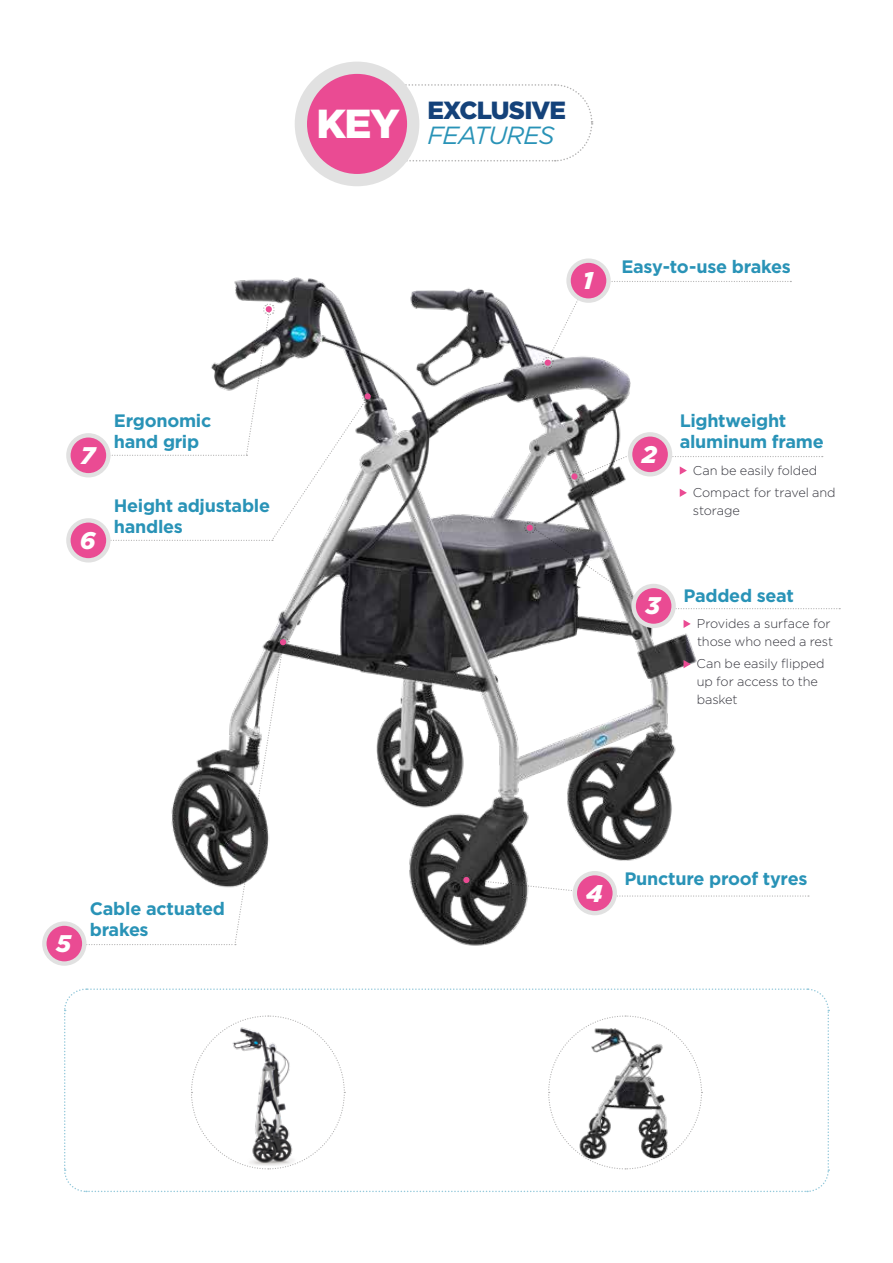
<style>
.page{position:relative;width:893px;height:1263px;background:#fff}
.page>*{position:absolute;margin:0;border:0;box-sizing:border-box;transform-origin:0 0}
.t1{font:900 40.5px "Gotham";color:#fff}
.t2{font:900 24.75px "Gotham";letter-spacing:-.035em;color:#14427a}
.t3{font:italic 24.75px "Gotham";letter-spacing:-.04em;color:#2993b7}
.t4{font:italic 900 24px "Gotham";color:#fff}
.t5{font:700 18px/21.6px "Gotham";letter-spacing:-.015em;color:#2993b7}
.t6{font:300 12.75px/18px "Gotham";letter-spacing:-.005em;color:#35353d}
</style>
<div class="page">
<img style="left:234px;top:263px;width:519px;height:683px">
<svg style="left:684px;top:620px;width:7px;height:8px"></svg>
<svg style="left:684px;top:660px;width:7px;height:8px"></svg>
<svg style="left:676px;top:608px;width:164px;height:1px"></svg>
<svg style="left:611px;top:281px;width:180px;height:1px"></svg>
<svg style="left:524px;top:522px;width:119px;height:82px"></svg>
<svg style="left:541px;top:281px;width:47px;height:88px"></svg>
<div style="left:634px;top:586px;width:40px;height:40px;background:#ea4b93;border-radius:50%"></div>
<div style="left:631px;top:584px;width:45px;height:44px;border:4px solid #e1e1e1;border-radius:50%"></div>
<svg style="left:569px;top:261px;width:39px;height:40px"></svg>
<div style="left:566px;top:258px;width:45px;height:45px;border:4px solid #e1e1e1;border-radius:50%"></div>
<svg style="left:680px;top:466px;width:7px;height:9px"></svg>
<svg style="left:680px;top:489px;width:7px;height:8px"></svg>
<svg style="left:672px;top:456px;width:151px;height:1px"></svg>
<div style="left:68px;top:435px;width:40px;height:40px;background:#ea4b93;border-radius:50%"></div>
<div style="left:66px;top:433px;width:45px;height:44px;border:4px solid #e1e1e1;border-radius:50%"></div>
<svg style="left:568px;top:447px;width:80px;height:36px"></svg>
<svg style="left:79px;top:636px;width:211px;height:309px"></svg>
<div style="left:630px;top:434px;width:40px;height:40px;background:#ea4b93;border-radius:50%"></div>
<div style="left:628px;top:432px;width:44px;height:44px;border:4px solid #e1e1e1;border-radius:50%"></div>
<div style="left:68px;top:520px;width:40px;height:40px;background:#ea4b93;border-radius:50%"></div>
<div style="left:66px;top:518px;width:45px;height:44px;border:4px solid #e1e1e1;border-radius:50%"></div>
<svg style="left:101px;top:303px;width:273px;height:238px"></svg>
<div style="left:44px;top:924px;width:40px;height:39px;background:#ea4b93;border-radius:50%"></div>
<div style="left:42px;top:921px;width:44px;height:45px;border:4px solid #e1e1e1;border-radius:50%"></div>
<svg style="left:617px;top:895px;width:192px;height:2px"></svg>
<svg style="left:460px;top:873px;width:125px;height:21px"></svg>
<div style="left:575px;top:873px;width:40px;height:40px;background:#ea4b93;border-radius:50%"></div>
<div style="left:573px;top:871px;width:44px;height:44px;border:4px solid #e1e1e1;border-radius:50%"></div>
<svg style="left:64px;top:988px;width:766px;height:205px"></svg>
<svg style="left:396px;top:83px;width:197px;height:79px"></svg>
<div style="left:301px;top:68px;width:112px;height:112px;background:#ea4b93;border-radius:50%"></div>
<div style="left:295px;top:62px;width:124px;height:124px;border:12px solid #e1e1e1;border-radius:50%"></div>
<h1 class="t1" style="left:316px;top:96px;width:85px">KEY</h1>
<h2 class="t2" style="left:427px;top:94px;width:140px">EXCLUSIVE</h2>
<h2 class="t3" style="left:427px;top:120px;width:129px">FEATURES</h2>
<h3 class="t4" style="left:583px;top:264px;width:12px">1</h3>
<p class="t5" style="left:621px;top:255px;width:171px">Easy-to-use brakes</p>
<p class="t5" style="left:114px;top:409px;width:99px">Ergonomic hand grip</p>
<h3 class="t4" style="left:80px;top:439px;width:16px">7</h3>
<h3 class="t4" style="left:642px;top:438px;width:17px">2</h3>
<p class="t5" style="left:114px;top:494px;width:158px">Height adjustable handles</p>
<h3 class="t4" style="left:80px;top:524px;width:17px">6</h3>
<h3 class="t4" style="left:646px;top:589px;width:16px">3</h3>
<p class="t5" style="left:680px;top:409px;width:146px">Lightweight aluminum frame</p>
<p class="t6" style="left:693px;top:459px;width:144px;line-height:22.2px">Can be easily folded<br>Compact for travel and</p>
<p class="t6" style="left:693px;top:501px;width:49px">storage</p>
<p class="t5" style="left:684px;top:584px;width:112px">Padded seat</p>
<p class="t6" style="left:697px;top:614px;width:138px">Provides a surface for those who need a rest</p>
<p class="t6" style="left:697px;top:654px;width:130px">Can be easily flipped up for access to the basket</p>
<h3 class="t4" style="left:56px;top:927px;width:16px">5</h3>
<p class="t5" style="left:90px;top:897px;width:137px">Cable actuated brakes</p>
<h3 class="t4" style="left:586px;top:876px;width:18px">4</h3>
<p class="t5" style="left:624px;top:868px;width:184px">Puncture proof tyres</p>
</div>
